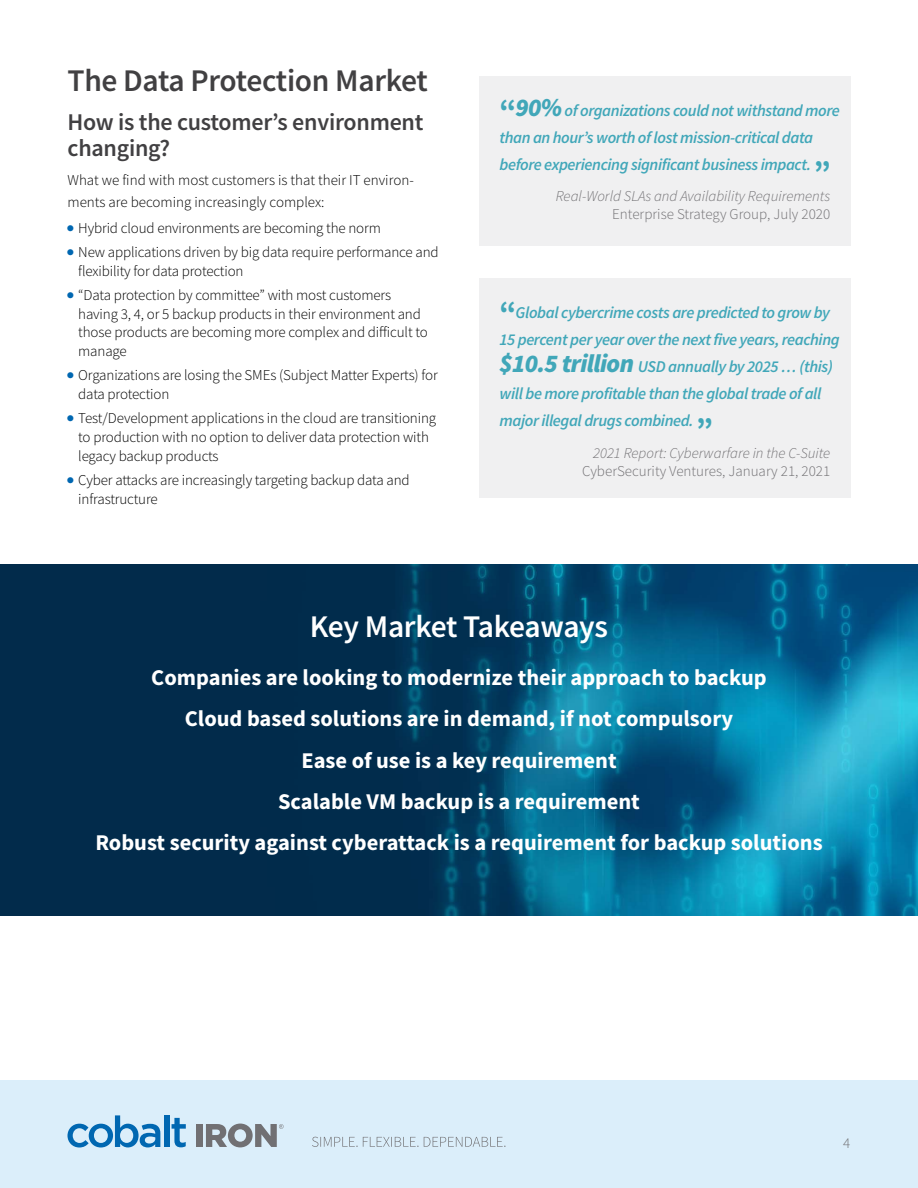
<style>
.page{position:relative;width:918px;height:1188px;background:#fff}
.page>*{position:absolute;margin:0;border:0;box-sizing:border-box;transform-origin:0 0}
.t1{font:600 31.5px "Source Sans Pro";letter-spacing:-.01em;color:#414042}
.t2{font:600 31.5px "Source Sans Pro";letter-spacing:-.01em;color:#fff}
.t3{font:600 24px/25.5px "Source Sans Pro";letter-spacing:-.01em;color:#414042}
.t4{font:700 22.5px/41.2px "Source Sans Pro";color:#fff;text-align:center}
.t5{font:italic 600 16.5px/27px "Source Sans Pro";letter-spacing:-.025em;color:#41a7b9}
.t6{font:300 15px/18.8px "Source Sans Pro";letter-spacing:-.01em;color:#000}
.t7{font:italic 300 15px "Source Sans Pro";color:#717073}
.t8{font:300 15px "Source Sans Pro";color:#717073}
.s1{font-weight:700;font-style:normal;font-size:31.5px}
.s2{font-weight:900;font-size:25.5px}
</style>
<div class="page">
<div style="left:0;top:1080px;width:918px;height:108px;background:#dbeefa"></div>
<svg style="left:312px;top:1137px;width:194px;height:10px"></svg>
<svg style="left:68px;top:1115px;width:92px;height:33px"></svg>
<div style="left:164px;top:1115px;width:5px;height:32px;background:#0067b1"></div>
<svg style="left:172px;top:1118px;width:14px;height:29px"></svg>
<div style="left:196px;top:1124px;width:7px;height:23px;background:#717073"></div>
<svg style="left:206px;top:1124px;width:77px;height:23px"></svg>
<img style="left:0;top:564px;width:918px;height:351px">
<div style="left:479px;top:76px;width:371px;height:129px;background:#f0f0f1"></div>
<div style="left:479px;top:180px;width:371px;height:66px;background:#f0f0f1"></div>
<div style="left:479px;top:278px;width:371px;height:183px;background:#f0f0f1"></div>
<div style="left:479px;top:437px;width:371px;height:61px;background:#f0f0f1"></div>
<h1 class="t1" style="left:68px;top:60px;width:362px">The Data Protection Market</h1>
<h2 class="t3" style="left:68px;top:109px;width:358px">How is the customer’s environment changing?</h2>
<p class="t6" style="left:68px;top:169px;width:348px;line-height:22.5px">What we find with most customers is that their IT environ&shy;ments are becoming increasingly complex:</p>
<p class="t6" style="left:78px;top:216px;width:362px;line-height:24.2px">Hybrid cloud environments are becoming the norm<br>New applications driven by big data require performance and</p>
<p class="t6" style="left:78px;top:259px;width:314px;line-height:24.2px">flexibility for data protection<br>“Data protection by committee” with most customers</p>
<p class="t6" style="left:78px;top:304px;width:351px">having 3, 4, or 5 backup products in their environment and those products are becoming more complex and difficult to manage</p>
<p class="t6" style="left:78px;top:366px;width:361px">Organizations are losing the SMEs (Subject Matter Experts) for data protection</p>
<p class="t6" style="left:78px;top:409px;width:359px">Test/Development applications in the cloud are transitioning to production with no option to deliver data protection with legacy backup products</p>
<p class="t6" style="left:78px;top:471px;width:333px">Cyber attacks are increasingly targeting backup data and infrastructure</p>
<p class="t5" style="left:500px;top:97px;width:342px"><span class="s1">“</span><span class="s2">90%</span> of organizations could not withstand more than an hour’s worth of lost mission-critical data before experiencing significant business impact. <span class="s1">”</span></p>
<p class="t7" style="left:556px;top:187px;width:276px">Real-World SLAs and Availability Requirements</p>
<p class="t8" style="left:612px;top:205px;width:220px">Enterprise Strategy Group, July 2020</p>
<p class="t5" style="left:499px;top:299px;width:342px"><span class="s1">“</span>Global cybercrime costs are predicted to grow by 15 percent per year over the next five years, reaching <span class="s2">$10.5 trillion</span> USD annually by 2025 … (this) will be more profitable than the global trade of all major illegal drugs combined. <span class="s1">”</span></p>
<p class="t7" style="left:593px;top:444px;width:239px">2021 Report: Cyberwarfare in the C-Suite</p>
<p class="t8" style="left:582px;top:462px;width:250px">CyberSecurity Ventures, January 21, 2021</p>
<h1 class="t2" style="left:310px;top:606px;width:300px">Key Market Takeaways</h1>
<p class="t4" style="left:95px;top:657px;width:729px">Companies are looking to modernize their approach to backup<br>Cloud based solutions are in demand, if not compulsory<br>Ease of use is a key requirement<br>Scalable VM backup is a requirement<br>Robust security against cyberattack is a requirement for backup solutions</p>
<p class="t8" style="left:843px;top:1133px;width:9px">4</p>
</div>
